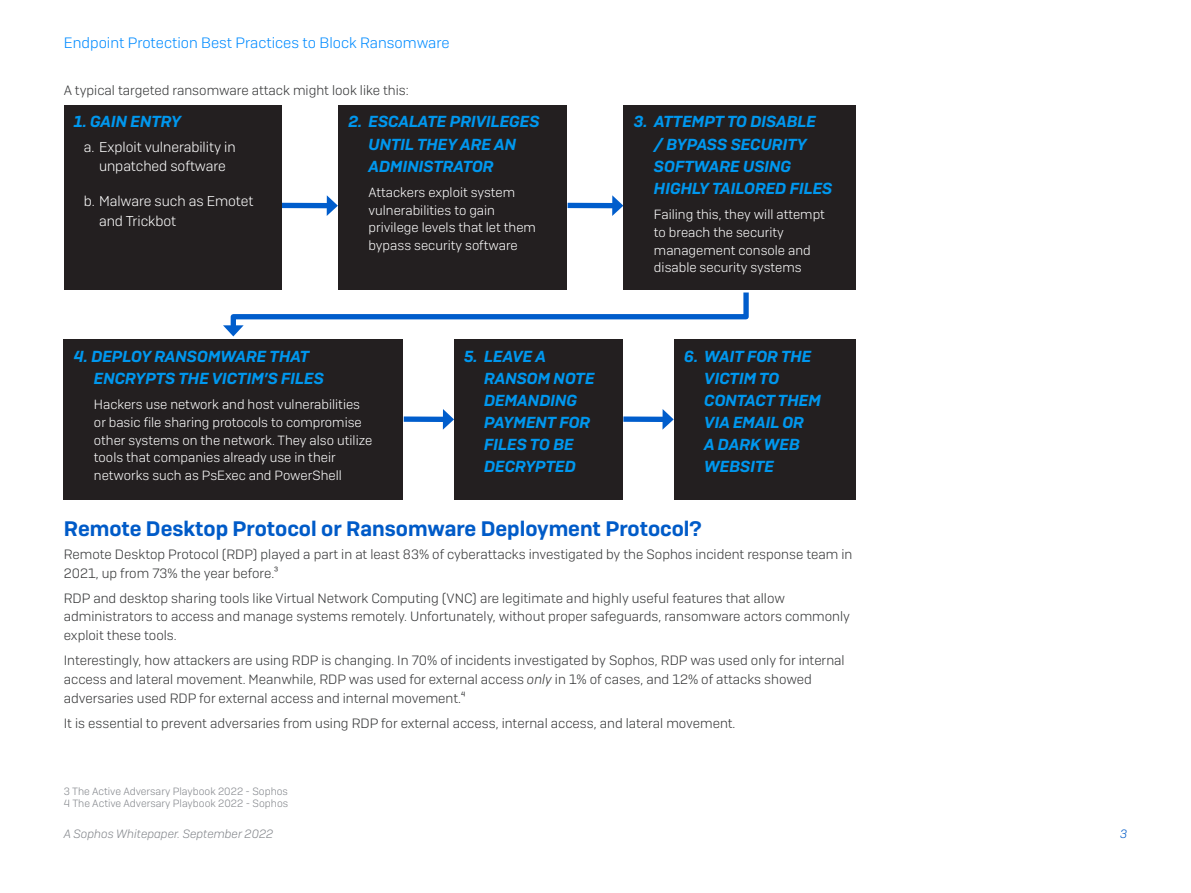
<style>
.page{position:relative;width:1191px;height:893px;background:#fff}
.page>*{position:absolute;margin:0;border:0;box-sizing:border-box;transform-origin:0 0}
.Subheading_1{font:600 21px "Sophos Sans";color:#005bc8}
.Body_Copy_Bullets_Nu{font:italic 600 15.9px/22.2px "Sophos Sans";color:#0097ee}
.t1{font:300 15px "Sophos Sans";color:#008bff}
.Body_Copy_Letters{font:300 14.25px/19.5px "Sophos Sans";letter-spacing:-.005em;color:#fff;text-align:center}
.Body_Copy{font:300 13.5px/18.8px "Sophos Sans";color:#363738}
.Diagram_subtext{font:300 13.35px/17.7px "Sophos Sans";color:#fff}
.t2{font:italic 300 12px "Sophos Sans";color:#83868b}
.t3{font:italic 300 12px "Sophos Sans";color:#005bc8}
.Note{font:300 10.5px "Sophos Sans";color:#83868b}
.s1{font-style:italic}
</style>
<div class="page">
<div style="left:674px;top:340px;width:181px;height:160px;background:#231f20"></div>
<div style="left:454px;top:340px;width:169px;height:160px;background:#231f20"></div>
<div style="left:64px;top:340px;width:339px;height:160px;background:#231f20"></div>
<div style="left:404px;top:416px;width:42px;height:6px;background:#005dcc"></div>
<svg style="left:443px;top:409px;width:11px;height:21px"></svg>
<div style="left:282px;top:203px;width:48px;height:5px;background:#005dcc"></div>
<svg style="left:327px;top:195px;width:11px;height:21px"></svg>
<div style="left:567px;top:203px;width:49px;height:5px;background:#005dcc"></div>
<svg style="left:612px;top:195px;width:11px;height:21px"></svg>
<div style="left:623px;top:416px;width:43px;height:6px;background:#005dcc"></div>
<svg style="left:662px;top:409px;width:11px;height:21px"></svg>
<div style="left:338px;top:105px;width:229px;height:185px;background:#231f20"></div>
<div style="left:64px;top:105px;width:217px;height:185px;background:#231f20"></div>
<div style="left:624px;top:105px;width:232px;height:185px;background:#231f20"></div>
<svg style="left:223px;top:287px;width:526px;height:49px"></svg>
<p class="t1" style="left:64px;top:34px;width:387px">Endpoint Protection Best Practices to Block Ransomware</p>
<p class="Body_Copy" style="left:64px;top:81px;width:346px">A typical targeted ransomware attack might look like this:</p>
<p class="Body_Copy_Bullets_Nu" style="left:74px;top:110px;width:109px">1. GAIN ENTRY</p>
<p class="Body_Copy_Letters" style="left:84px;top:137px;width:153px">a. Exploit vulnerability in unpatched software</p>
<p class="Body_Copy_Letters" style="left:99px;top:191px;width:156px;text-align:left;text-indent:-15px">b. Malware such as Emotet and Trickbot</p>
<p class="Body_Copy_Bullets_Nu" style="left:368px;top:110px;width:172px;text-indent:-20px">2. ESCALATE PRIVILEGES<br>UNTIL THEY ARE AN<br>ADMINISTRATOR</p>
<p class="Diagram_subtext" style="left:368px;top:183px;width:169px">Attackers exploit system vulnerabilities to gain privilege levels that let them bypass security software</p>
<p class="Body_Copy_Bullets_Nu" style="left:94px;top:345px;width:231px;text-indent:-20px">4. DEPLOY RANSOMWARE THAT<br>ENCRYPTS THE VICTIM’S FILES</p>
<p class="Diagram_subtext" style="left:94px;top:395px;width:280px">Hackers use network and host vulnerabilities or basic file sharing protocols to compromise other systems on the network. They also utilize tools that companies already use in their networks such as PsExec and PowerShell</p>
<p class="Body_Copy_Bullets_Nu" style="left:484px;top:345px;width:112px;text-indent:-20px">5. LEAVE A<br>RANSOM NOTE<br>DEMANDING<br>PAYMENT FOR<br>FILES TO BE<br>DECRYPTED</p>
<p class="Body_Copy_Bullets_Nu" style="left:654px;top:110px;width:180px;text-indent:-20px">3. ATTEMPT TO DISABLE<br>/ BYPASS SECURITY<br>SOFTWARE USING<br>HIGHLY TAILORED FILES</p>
<p class="Diagram_subtext" style="left:654px;top:205px;width:172px">Failing this, they will attempt to breach the security management console and disable security systems</p>
<p class="Body_Copy_Bullets_Nu" style="left:704px;top:345px;width:118px;text-indent:-20px">6. WAIT FOR THE<br>VICTIM TO<br>CONTACT THEM<br>VIA EMAIL OR<br>A DARK WEB<br>WEBSITE</p>
<p class="Subheading_1" style="left:64px;top:515px;width:639px">Remote Desktop Protocol or Ransomware Deployment Protocol?</p>
<p class="Body_Copy" style="left:64px;top:544px;width:790px">Remote Desktop Protocol (RDP) played a part in at least 83% of cyberattacks investigated by the Sophos incident response team in<br>2021, up from 73% the year before.³</p>
<p class="Body_Copy" style="left:64px;top:588px;width:788px">RDP and desktop sharing tools like Virtual Network Computing (VNC) are legitimate and highly useful features that allow administrators to access and manage systems remotely. Unfortunately, without proper safeguards, ransomware actors commonly exploit these tools.</p>
<p class="Body_Copy" style="left:64px;top:651px;width:782px">Interestingly, how attackers are using RDP is changing. In 70% of incidents investigated by Sophos, RDP was used only for internal access and lateral movement. Meanwhile, RDP was used for external access <span class="s1">only</span> in 1% of cases, and 12% of attacks showed adversaries used RDP for external access and internal movement.⁴</p>
<p class="Body_Copy" style="left:64px;top:714px;width:673px">It is essential to prevent adversaries from using RDP for external access, internal access, and lateral movement.</p>
<p class="Note" style="left:64px;top:785px;width:226px">3 The Active Adversary Playbook 2022 - Sophos</p>
<p class="Note" style="left:64px;top:797px;width:226px">4 The Active Adversary Playbook 2022 - Sophos</p>
<p class="t2" style="left:64px;top:827px;width:211px">A Sophos Whitepaper. September 2022</p>
<p class="t3" style="left:1120px;top:827px;width:9px">3</p>
</div>
